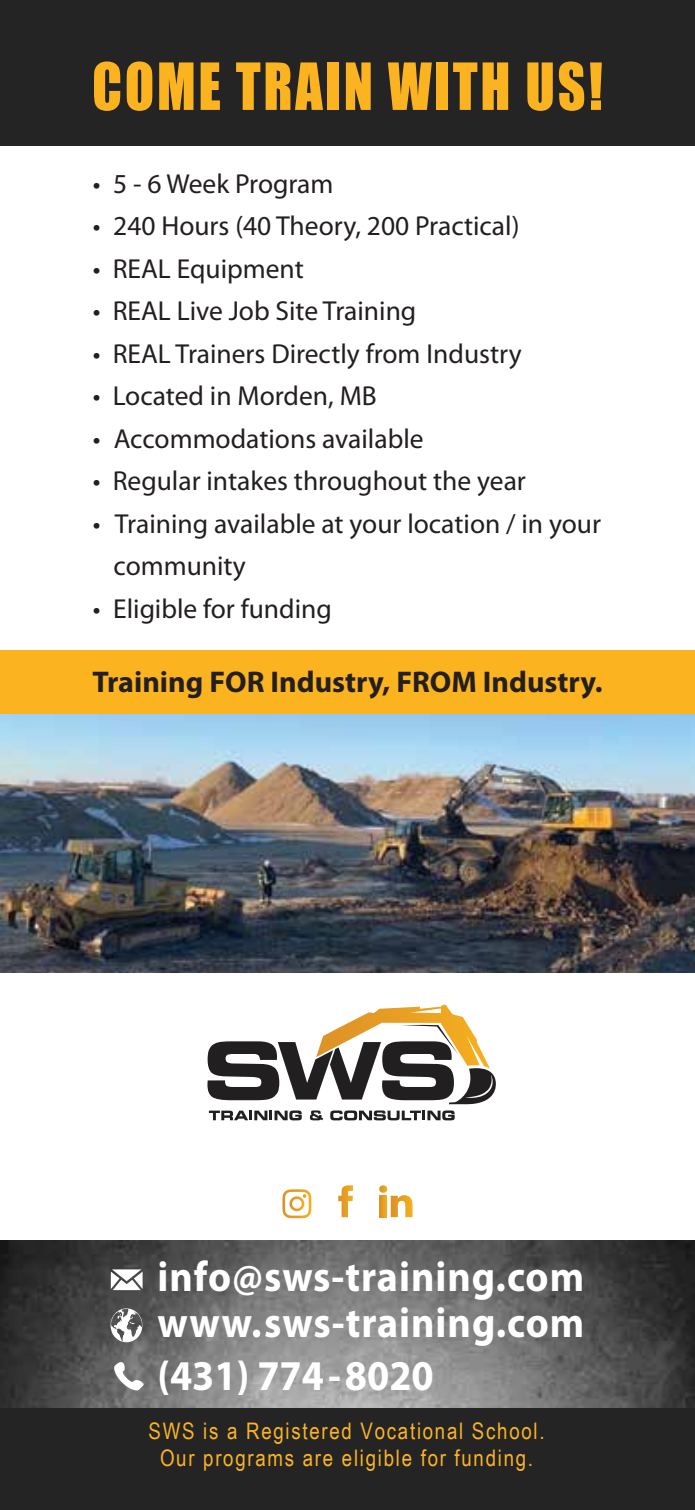
<style>
.page{position:relative;width:695px;height:1510px;background:#fff}
.page>*{position:absolute;margin:0;border:0;box-sizing:border-box;transform-origin:0 0}
.t1{font:60px "Impact";letter-spacing:.05em;color:#fcb320;scale:.9 1}
.t2{font:700 42.5px/46px "Myriad Pro";letter-spacing:.025em;color:#fff;scale:.94 1}
.t3{font:700 42.5px "Myriad Pro";color:#fff;scale:.94 1}
.t4{font:700 30px "Myriad Pro";color:#231f20}
.t5{font:27.5px/42.5px "Myriad Pro";color:#231f20}
.t6{font:22.75px/27.2px "Arial Narrow";letter-spacing:.075em;color:#fcb424;text-align:center}
</style>
<div class="page">
<img style="left:0;top:714px;width:694px;height:258px">
<div style="left:0;top:650px;width:694px;height:64px;background:#fcb320"></div>
<div style="left:0;top:0;width:694px;height:146px;background:#242424"></div>
<div style="left:0;top:1407px;width:694px;height:102px;background:#242424"></div>
<img style="left:0;top:1240px;width:694px;height:167px">
<svg style="left:379px;top:1185px;width:33px;height:32px"></svg>
<div style="left:379px;top:1195px;width:7px;height:22px;background:#e49a25"></div>
<svg style="left:338px;top:1185px;width:15px;height:32px"></svg>
<svg style="left:282px;top:1189px;width:29px;height:29px"></svg>
<svg style="left:111px;top:1269px;width:31px;height:21px"></svg>
<svg style="left:110px;top:1308px;width:32px;height:34px"></svg>
<svg style="left:114px;top:1355px;width:30px;height:35px"></svg>
<svg style="left:207px;top:1004px;width:289px;height:116px"></svg>
<h1 class="t1" style="left:92px;top:40px;width:569px">COME TRAIN WITH US!</h1>
<p class="t5" style="left:93px;top:162px;width:242px">• 5 - 6 Week Program</p>
<p class="t5" style="left:93px;top:204px;width:428px">• 240 Hours (40 Theory, 200 Practical)</p>
<p class="t5" style="left:93px;top:247px;width:213px">• REAL Equipment</p>
<p class="t5" style="left:93px;top:289px;width:325px">• REAL Live Job Site Training</p>
<p class="t5" style="left:93px;top:332px;width:430px">• REAL Trainers Directly from Industry</p>
<p class="t5" style="left:93px;top:374px;width:285px">• Located in Morden, MB</p>
<p class="t5" style="left:93px;top:417px;width:332px">• Accommodations available</p>
<p class="t5" style="left:93px;top:459px;width:434px">• Regular intakes throughout the year</p>
<p class="t5" style="left:113px;top:502px;width:489px;text-indent:-21px">• Training available at your location / in your community</p>
<p class="t5" style="left:93px;top:587px;width:240px">• Eligible for funding</p>
<p class="t4" style="left:92px;top:662px;width:511px">Training FOR Industry, FROM Industry.</p>
<h2 class="t2" style="left:157px;top:1252px;width:455px">info@sws-training.com www.sws-training.com</h2>
<h2 class="t3" style="left:157px;top:1348px;width:295px">(431) 774-8020</h2>
<p class="t6" style="left:149px;top:1416px;width:397px">SWS is a Registered Vocational School.<br>Our programs are eligible for funding.</p>
</div>
